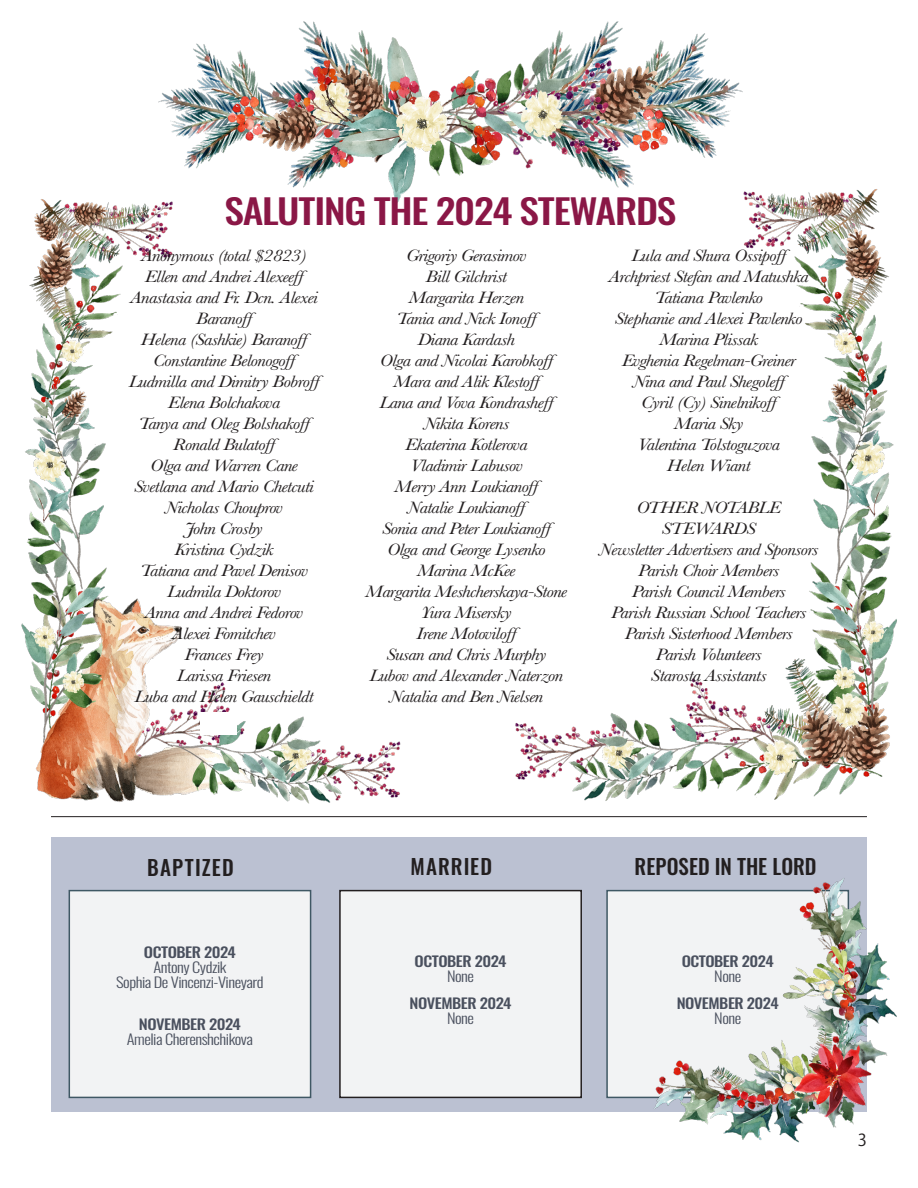
<style>
.page{position:relative;width:918px;height:1188px;background:#fff}
.page>*{position:absolute;margin:0;border:0;box-sizing:border-box;transform-origin:0 0}
.articalTItle{font:500 34.2px "Oswald";letter-spacing:-.03em;color:#8a1746;scale:1.16 1}
.articalTItle-2{font:500 21px "Oswald";letter-spacing:.005em;color:#231f20}
.articalTItle-3{font:500 21px "Oswald";letter-spacing:.055em;color:#231f20}
.Quotation{font:500 21px "Oswald";letter-spacing:.05em;color:#231f20}
.Quotation-2{font:italic 17.1px/21px "Baskerville";letter-spacing:-.03em;color:#231f20;text-align:center;scale:1.16 1}
.t1{font:16.5px "Koz Go Pr 6 N";color:#231f20}
.Quotation-3{font:300 14.25px/15px "Oswald";letter-spacing:-.03em;color:#4a505e;text-align:center;scale:1.16 1}
.Quotation-4{font:500 14.25px/15px "Oswald";letter-spacing:-.03em;color:#4a505e;text-align:center;scale:1.16 1}
.s1{font-weight:500}
.s2{font-weight:300}
</style>
<div class="page">
<img style="left:21px;top:199px;width:380px;height:605px">
<img style="left:515px;top:189px;width:382px;height:612px">
<img style="left:159px;top:21px;width:583px;height:187px">
<div style="left:200px;top:712px;width:37px;height:23px;background:#fff"></div>
<hr style="left:51px;top:816px;width:816px;height:1px;background:#231f20">
<div style="left:51px;top:837px;width:816px;height:274px;background:#bbc1d2"></div>
<div style="left:607px;top:891px;width:241px;height:206px;background:#f2f3f4"></div>
<div style="left:340px;top:891px;width:241px;height:206px;background:#f2f3f4"></div>
<div style="left:339px;top:890px;width:243px;height:208px;border:2px solid #231f20"></div>
<div style="left:69px;top:891px;width:242px;height:206px;background:#f2f3f4"></div>
<div style="left:69px;top:890px;width:242px;height:208px;border:2px solid #3f5864"></div>
<img style="left:648px;top:878px;width:249px;height:265px">
<p class="articalTItle" style="left:224px;top:194px;width:391px">SALUTING THE 2024 STEWARDS</p>
<p class="Quotation-2" style="left:142px;top:245px;width:144px">Anonymous (total $2823)</p>
<p class="Quotation-2" style="left:145px;top:266px;width:146px">Ellen and Andrei Alexeeff</p>
<p class="Quotation-2" style="left:130px;top:287px;width:163px">Anastasia and Fr. Dcn. Alexei<br>Baranoff</p>
<p class="Quotation-2" style="left:141px;top:329px;width:152px">Helena (Sashkie) Baranoff</p>
<p class="Quotation-2" style="left:153px;top:350px;width:131px">Constantine Belonogoff</p>
<p class="Quotation-2" style="left:129px;top:371px;width:173px">Ludmilla and Dimitry Bobroff</p>
<p class="Quotation-2" style="left:168px;top:392px;width:98px">Elena Bolchakova</p>
<p class="Quotation-2" style="left:138px;top:413px;width:157px">Tanya and Oleg Bolshakoff</p>
<p class="Quotation-2" style="left:173px;top:434px;width:97px">Ronald Bulatoff</p>
<p class="Quotation-2" style="left:150px;top:455px;width:129px">Olga and Warren Cane</p>
<p class="Quotation-2" style="left:134px;top:476px;width:157px">Svetlana and Mario Chetcuti</p>
<p class="Quotation-2" style="left:165px;top:497px;width:103px">Nicholas Chouprov</p>
<p class="Quotation-2" style="left:185px;top:518px;width:68px">John Crosby</p>
<p class="Quotation-2" style="left:175px;top:539px;width:87px">Kristina Cydzik</p>
<p class="Quotation-2" style="left:140px;top:560px;width:146px">Tatiana and Pavel Denisov</p>
<p class="Quotation-2" style="left:167px;top:581px;width:100px">Ludmila Doktorov</p>
<p class="Quotation-2" style="left:145px;top:602px;width:138px">Anna and Andrei Fedorov</p>
<p class="Quotation-2" style="left:172px;top:623px;width:91px">Alexei Fomitchev</p>
<p class="Quotation-2" style="left:185px;top:644px;width:70px">Frances Frey</p>
<p class="Quotation-2" style="left:177px;top:665px;width:83px">Larissa Friesen</p>
<p class="Quotation-2" style="left:135px;top:686px;width:156px">Luba and Helen Gauschieldt</p>
<p class="Quotation-2" style="left:631px;top:245px;width:142px">Lula and Shura Ossipoff</p>
<p class="Quotation-2" style="left:609px;top:266px;width:174px">Archpriest Stefan and Matushka<br>Tatiana Pavlenko</p>
<p class="Quotation-2" style="left:615px;top:308px;width:164px">Stephanie and Alexei Pavlenko</p>
<p class="Quotation-2" style="left:660px;top:329px;width:86px">Marina Plissak</p>
<p class="Quotation-2" style="left:622px;top:350px;width:152px">Evghenia Regelman-Greiner</p>
<p class="Quotation-2" style="left:633px;top:371px;width:140px">Nina and Paul Shegoleff</p>
<p class="Quotation-2" style="left:641px;top:392px;width:125px">Cyril (Cy) Sinelnikoff</p>
<p class="Quotation-2" style="left:674px;top:413px;width:61px">Maria Sky</p>
<p class="Quotation-2" style="left:637px;top:434px;width:125px">Valentina Tolstoguzova</p>
<p class="Quotation-2" style="left:667px;top:455px;width:74px">Helen Wiant</p>
<p class="Quotation-2" style="left:637px;top:497px;width:126px">OTHER NOTABLE<br>STEWARDS</p>
<p class="Quotation-2" style="left:599px;top:539px;width:190px">Newsletter Advertisers and Sponsors</p>
<p class="Quotation-2" style="left:638px;top:560px;width:123px">Parish Choir Members</p>
<p class="Quotation-2" style="left:632px;top:581px;width:134px">Parish Council Members</p>
<p class="Quotation-2" style="left:611px;top:602px;width:170px">Parish Russian School Teachers</p>
<p class="Quotation-2" style="left:625px;top:623px;width:146px">Parish Sisterhood Members</p>
<p class="Quotation-2" style="left:656px;top:644px;width:92px">Parish Volunteers</p>
<p class="Quotation-2" style="left:651px;top:665px;width:101px">Starosta Assistants</p>
<p class="Quotation-2" style="left:406px;top:245px;width:105px">Grigoriy Gerasimov</p>
<p class="Quotation-2" style="left:426px;top:266px;width:72px">Bill Gilchrist</p>
<p class="Quotation-2" style="left:409px;top:287px;width:101px">Margarita Herzen</p>
<p class="Quotation-2" style="left:397px;top:308px;width:129px">Tania and Nick Ionoff</p>
<p class="Quotation-2" style="left:418px;top:329px;width:85px">Diana Kardash</p>
<p class="Quotation-2" style="left:380px;top:350px;width:158px">Olga and Nicolai Karobkoff</p>
<p class="Quotation-2" style="left:393px;top:371px;width:135px">Mara and Alik Klestoff</p>
<p class="Quotation-2" style="left:380px;top:392px;width:159px">Lana and Vova Kondrasheff</p>
<p class="Quotation-2" style="left:424px;top:413px;width:75px">Nikita Korens</p>
<p class="Quotation-2" style="left:405px;top:434px;width:107px">Ekaterina Kotlerova</p>
<p class="Quotation-2" style="left:410px;top:455px;width:99px">Vladimir Labusov</p>
<p class="Quotation-2" style="left:395px;top:476px;width:133px">Merry Ann Loukianoff</p>
<p class="Quotation-2" style="left:408px;top:497px;width:110px">Natalie Loukianoff</p>
<p class="Quotation-2" style="left:382px;top:518px;width:154px">Sonia and Peter Loukianoff</p>
<p class="Quotation-2" style="left:387px;top:539px;width:138px">Olga and George Lysenko</p>
<p class="Quotation-2" style="left:417px;top:560px;width:86px">Marina McKee</p>
<p class="Quotation-2" style="left:366px;top:581px;width:175px">Margarita Meshcherskaya-Stone</p>
<p class="Quotation-2" style="left:421px;top:602px;width:79px">Yura Misersky</p>
<p class="Quotation-2" style="left:417px;top:623px;width:95px">Irene Motoviloff</p>
<p class="Quotation-2" style="left:386px;top:644px;width:140px">Susan and Chris Murphy</p>
<p class="Quotation-2" style="left:370px;top:665px;width:169px">Lubov and Alexander Naterzon</p>
<p class="Quotation-2" style="left:390px;top:686px;width:134px">Natalia and Ben Nielsen</p>
<p class="articalTItle-3" style="left:147px;top:856px;width:88px">BAPTIZED</p>
<p class="Quotation-3" style="left:144px;top:943px;width:81px"><span class="s1">OCTOBER 2024<br></span>Antony Cydzik</p>
<p class="Quotation-3" style="left:116px;top:973px;width:129px">Sophia De Vincenzi-Vineyard</p>
<p class="Quotation-3" style="left:127px;top:1015px;width:110px"><span class="s1">NOVEMBER 2024<br></span>Amelia Cherenshchikova</p>
<p class="Quotation" style="left:410px;top:856px;width:83px">MARRIED</p>
<p class="articalTItle-2" style="left:635px;top:856px;width:183px">REPOSED IN THE LORD</p>
<p class="Quotation-4" style="left:415px;top:955px;width:81px">OCTOBER 2024<br><span class="s2">None</span></p>
<p class="Quotation-4" style="left:410px;top:997px;width:89px">NOVEMBER 2024<br><span class="s2">None</span></p>
<p class="Quotation-4" style="left:682px;top:955px;width:81px">OCTOBER 2024</p>
<p class="Quotation-4" style="left:677px;top:964px;width:89px;line-height:27px"><span class="s2">None<br></span>NOVEMBER 2024</p>
<p class="Quotation-3" style="left:714px;top:1009px;width:25px">None</p>
<p class="t1" style="left:858px;top:1131px;width:11px">3</p>
</div>
